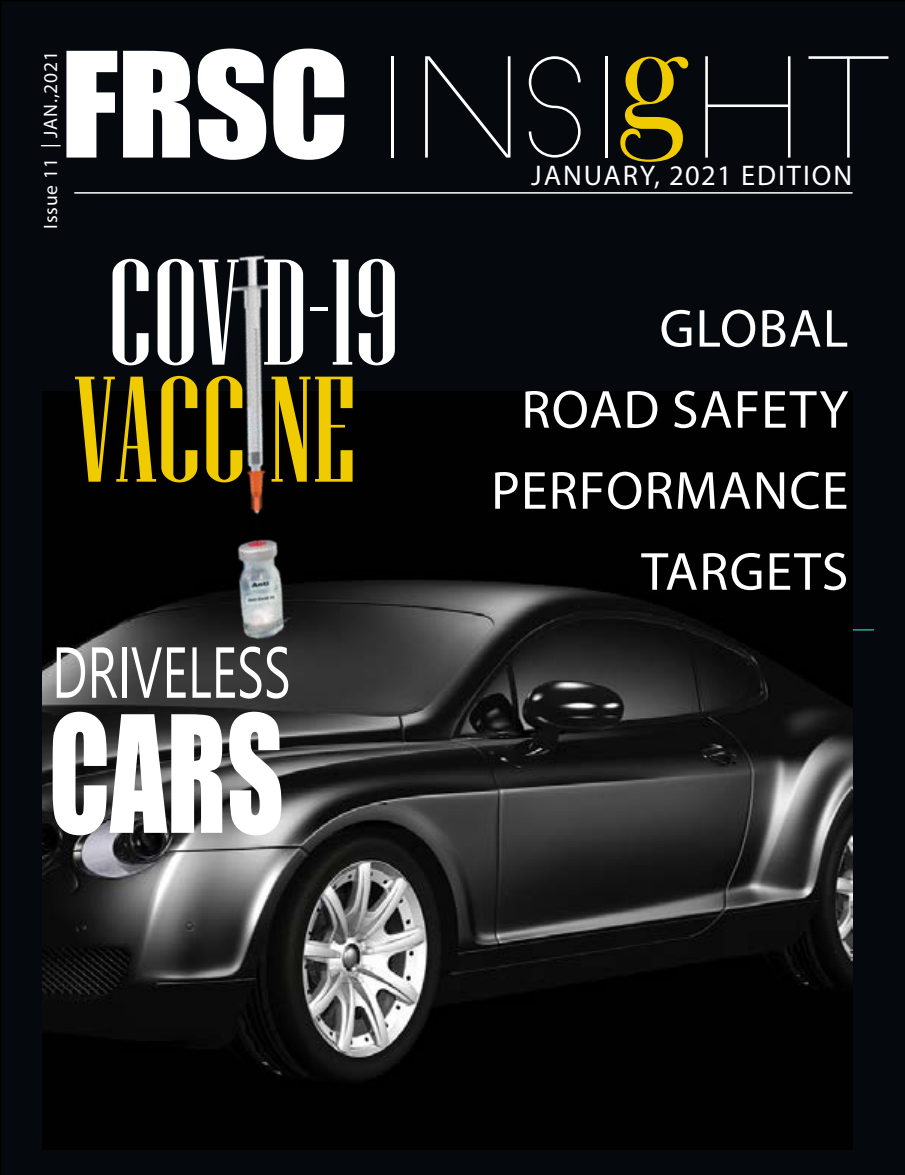
<style>
.page{position:relative;width:905px;height:1175px;background:#fff}
.page>*{position:absolute;margin:0;border:0;box-sizing:border-box;transform-origin:0 0}
.t1{font:174.9px "Bask Old Face";color:#f0cb00;scale:.94 1}
.t2{font:150px "Niagara Solid";color:#fff}
.t3{font:150px "Niagara Solid";color:#f0cb00}
.t4{font:150px "Impact";color:#fff;scale:.74 1}
.t5{font:135px "Slim Joe";letter-spacing:-.01em;color:#fff}
.t6{font:72px "Nirmala UI";color:#fff;scale:.7 1}
.t7{font:54px/81px "Myriad Pro";letter-spacing:.02em;color:#fff;text-align:right}
.t8{font:28.5px "Myriad Pro";letter-spacing:.07em;color:#fff}
.t9{font:19.5px "Myriad Pro";letter-spacing:.04em;color:#fff}
.s1{font-family:"Impact"}
</style>
<div class="page">
<div style="left:0;top:0;width:904px;height:1174px;background:#05090e"></div>
<hr style="left:651px;top:629px;width:223px;height:1px;background:#32a29a">
<hr style="left:74px;top:192px;width:778px;height:2px;background:#fff">
<img style="left:43px;top:391px;width:809px;height:758px">
<img style="left:51px;top:213px;width:403px;height:476px">
<h3 class="t5" style="left:60px;top:32px;width:837px"><span class="s1">FRSC</span> INSI HT</h3>
<p class="t9" style="left:39px;top:229px;width:179px;rotate:-90deg">Issue 11 | JAN.,2021</p>
<h1 class="t1" style="left:618px;top:-24px;width:74px">g</h1>
<p class="t8" style="left:531px;top:157px;width:322px">JANUARY, 2021 EDITION</p>
<h2 class="t2" style="left:108px;top:233px;width:293px">COV D-19</h2>
<h2 class="t3" style="left:74px;top:350px;width:283px">VACCNE</h2>
<h3 class="t6" style="left:52px;top:614px;width:342px">DRIVELESS</h3>
<h2 class="t4" style="left:49px;top:657px;width:319px">CARS</h2>
<p class="t7" style="left:491px;top:287px;width:359px">GLOBAL<br>ROAD SAFETY<br>PERFORMANCE<br>TARGETS</p>
</div>
